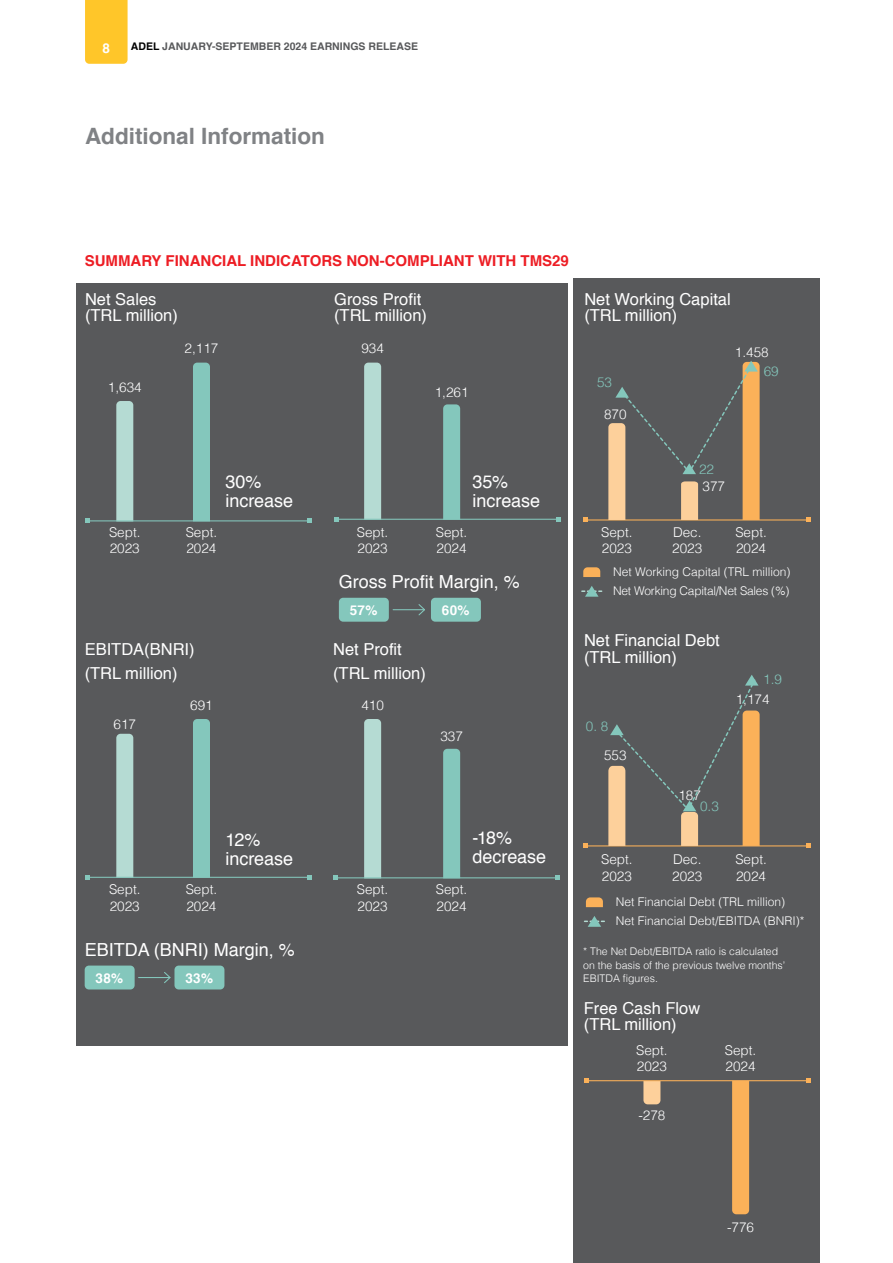
<style>
.page{position:relative;width:893px;height:1263px;background:#fff}
.page>*{position:absolute;margin:0;border:0;box-sizing:border-box;transform-origin:0 0}
.t1{font:700 22.5px "Helvetica";color:#808285}
.t2{font:18px/19.5px "Helvetica";color:#fff}
.t3{font:16.5px/16.5px "Helvetica";color:#fff}
.t4{font:700 15px "Helvetica";color:#ed1d24}
.t5{font:300 13.5px/16.2px "Helvetica";color:#fff}
.t6{font:300 13.5px "Helvetica";color:#84c7bc}
.t7{font:700 13.5px "Helvetica";letter-spacing:.025em;color:#fff}
.t8{font:300 12px/19px "Helvetica";color:#fff}
.t9{font:300 10.5px/13.5px "Helvetica";color:#fff}
.t10{font:700 10.5px "Helvetica";color:#58595b}
.s1{color:#000}
</style>
<div class="page">
<div style="left:76px;top:283px;width:491px;height:763px;background:#58595b"></div>
<div style="left:573px;top:279px;width:246px;height:984px;background:#58595b"></div>
<div style="left:116px;top:401px;width:17px;height:119px;background:#b5dbd3"></div>
<div style="left:193px;top:363px;width:17px;height:157px;background:#84c7bc"></div>
<div style="left:364px;top:719px;width:17px;height:158px;background:#b5dbd3"></div>
<div style="left:443px;top:749px;width:17px;height:128px;background:#84c7bc"></div>
<svg style="left:643px;top:1081px;width:17px;height:23px"></svg>
<div style="left:732px;top:1081px;width:17px;height:133px;background:#fbb159"></div>
<hr style="left:88px;top:520px;width:222px;height:1px;background:#84c7bc">
<svg style="left:86px;top:519px;width:4px;height:4px"></svg>
<svg style="left:308px;top:519px;width:4px;height:4px"></svg>
<hr style="left:336px;top:877px;width:222px;height:1px;background:#84c7bc">
<svg style="left:334px;top:876px;width:4px;height:4px"></svg>
<svg style="left:556px;top:876px;width:4px;height:4px"></svg>
<hr style="left:586px;top:1080px;width:222px;height:1px;background:#fbb159">
<svg style="left:584px;top:1078px;width:5px;height:5px"></svg>
<svg style="left:806px;top:1078px;width:5px;height:5px"></svg>
<hr style="left:586px;top:519px;width:222px;height:1px;background:#fbb159">
<svg style="left:584px;top:518px;width:4px;height:4px"></svg>
<svg style="left:806px;top:518px;width:5px;height:4px"></svg>
<hr style="left:586px;top:845px;width:222px;height:1px;background:#fbb159">
<svg style="left:584px;top:844px;width:4px;height:4px"></svg>
<svg style="left:806px;top:844px;width:5px;height:4px"></svg>
<svg style="left:608px;top:361px;width:152px;height:159px"></svg>
<svg style="left:608px;top:675px;width:152px;height:171px"></svg>
<div style="left:364px;top:363px;width:17px;height:156px;background:#b5dbd3"></div>
<div style="left:443px;top:404px;width:17px;height:115px;background:#84c7bc"></div>
<hr style="left:337px;top:519px;width:222px;height:1px;background:#84c7bc">
<svg style="left:335px;top:517px;width:4px;height:4px"></svg>
<svg style="left:557px;top:517px;width:4px;height:4px"></svg>
<hr style="left:393px;top:609px;width:32px;height:1px;background:#84c7bc">
<svg style="left:417px;top:604px;width:8px;height:12px"></svg>
<div style="left:339px;top:598px;width:50px;height:24px;background:#84c7bc;border-radius:4px"></div>
<div style="left:431px;top:598px;width:50px;height:24px;background:#84c7bc;border-radius:4px"></div>
<div style="left:116px;top:734px;width:17px;height:143px;background:#b5dbd3"></div>
<div style="left:193px;top:719px;width:17px;height:158px;background:#84c7bc"></div>
<hr style="left:87px;top:877px;width:222px;height:1px;background:#84c7bc">
<svg style="left:85px;top:875px;width:4px;height:4px"></svg>
<svg style="left:307px;top:875px;width:4px;height:4px"></svg>
<hr style="left:139px;top:977px;width:31px;height:1px;background:#84c7bc">
<svg style="left:164px;top:972px;width:7px;height:11px"></svg>
<div style="left:85px;top:965px;width:50px;height:24px;background:#84c7bc;border-radius:4px"></div>
<div style="left:174px;top:965px;width:50px;height:24px;background:#84c7bc;border-radius:4px"></div>
<svg style="left:583px;top:567px;width:17px;height:10px"></svg>
<svg style="left:582px;top:586px;width:20px;height:11px"></svg>
<svg style="left:586px;top:897px;width:17px;height:10px"></svg>
<svg style="left:584px;top:916px;width:20px;height:11px"></svg>
<div style="left:85px;top:0;width:43px;height:64px;background:#ffc629"></div>
<p class="t7" style="left:103px;top:37px;width:9px">8</p>
<p class="t10" style="left:131px;top:38px;width:289px"><span class="s1">ADEL</span> JANUARY-SEPTEMBER 2024 EARNINGS RELEASE</p>
<h1 class="t1" style="left:85px;top:118px;width:242px">Additional Information</h1>
<p class="t4" style="left:85px;top:249px;width:486px">SUMMARY FINANCIAL INDICATORS NON-COMPLIANT WITH TMS29</p>
<p class="t3" style="left:85px;top:291px;width:94px">Net Sales (TRL million)</p>
<p class="t3" style="left:334px;top:291px;width:94px">Gross Profit (TRL million)</p>
<p class="t3" style="left:584px;top:291px;width:148px">Net Working Capital (TRL million)</p>
<p class="t5" style="left:185px;top:339px;width:35px">2,117</p>
<p class="t5" style="left:361px;top:339px;width:24px">934</p>
<p class="t5" style="left:735px;top:343px;width:35px">1.458</p>
<p class="t5" style="left:108px;top:378px;width:35px">1,634</p>
<p class="t5" style="left:435px;top:383px;width:35px">1,261</p>
<p class="t6" style="left:597px;top:370px;width:17px">53</p>
<p class="t6" style="left:764px;top:359px;width:17px">69</p>
<p class="t5" style="left:604px;top:405px;width:24px">870</p>
<h2 class="t2" style="left:226px;top:472px;width:69px">30% increase</h2>
<h2 class="t2" style="left:473px;top:472px;width:69px">35% increase</h2>
<p class="t6" style="left:699px;top:458px;width:17px">22</p>
<p class="t5" style="left:702px;top:477px;width:24px">377</p>
<p class="t5" style="left:109px;top:523px;width:33px">Sept.<br>2023</p>
<p class="t5" style="left:186px;top:523px;width:33px">Sept.<br>2024</p>
<p class="t5" style="left:357px;top:523px;width:33px">Sept.<br>2023</p>
<p class="t5" style="left:436px;top:523px;width:33px">Sept.<br>2024</p>
<p class="t5" style="left:601px;top:523px;width:33px">Sept.<br>2023</p>
<p class="t5" style="left:672px;top:523px;width:32px">Dec.<br>2023</p>
<p class="t5" style="left:735px;top:523px;width:33px">Sept.<br>2024</p>
<h2 class="t2" style="left:339px;top:572px;width:183px">Gross Profit Margin, %</h2>
<p class="t7" style="left:350px;top:599px;width:29px">57%</p>
<p class="t7" style="left:442px;top:599px;width:29px">60%</p>
<p class="t8" style="left:613px;top:561px;width:179px">Net Working Capital (TRL million)<br>Net Working Capital/Net Sales (%)</p>
<p class="t3" style="left:85px;top:638px;width:112px;line-height:24px">EBITDA(BNRI) (TRL million)</p>
<p class="t3" style="left:333px;top:638px;width:94px;line-height:24px">Net Profit (TRL million)</p>
<p class="t3" style="left:584px;top:633px;width:137px">Net Financial Debt (TRL million)</p>
<p class="t6" style="left:763px;top:668px;width:20px">1.9</p>
<p class="t5" style="left:190px;top:696px;width:24px">691</p>
<p class="t5" style="left:361px;top:696px;width:24px">410</p>
<p class="t5" style="left:736px;top:690px;width:35px">1,174</p>
<p class="t5" style="left:114px;top:715px;width:24px">617</p>
<p class="t5" style="left:440px;top:727px;width:24px">337</p>
<p class="t6" style="left:586px;top:714px;width:24px">0. 8</p>
<p class="t5" style="left:604px;top:746px;width:24px">553</p>
<p class="t5" style="left:678px;top:786px;width:24px">187</p>
<p class="t6" style="left:700px;top:795px;width:20px">0.3</p>
<h2 class="t2" style="left:226px;top:830px;width:69px">12% increase</h2>
<h2 class="t2" style="left:473px;top:828px;width:75px">-18% decrease</h2>
<p class="t5" style="left:601px;top:850px;width:33px">Sept.<br>2023</p>
<p class="t5" style="left:672px;top:850px;width:32px">Dec.<br>2023</p>
<p class="t5" style="left:735px;top:850px;width:33px">Sept.<br>2024</p>
<p class="t5" style="left:109px;top:880px;width:33px">Sept.<br>2023</p>
<p class="t5" style="left:186px;top:880px;width:33px">Sept.<br>2024</p>
<p class="t5" style="left:357px;top:880px;width:33px">Sept.<br>2023</p>
<p class="t5" style="left:436px;top:880px;width:33px">Sept.<br>2024</p>
<p class="t8" style="left:616px;top:891px;width:190px">Net Financial Debt (TRL million)<br>Net Financial Debt/EBITDA (BNRI)*</p>
<h2 class="t2" style="left:85px;top:940px;width:212px">EBITDA (BNRI) Margin, %</h2>
<p class="t7" style="left:96px;top:967px;width:29px">38%</p>
<p class="t7" style="left:185px;top:967px;width:29px">33%</p>
<p class="t9" style="left:583px;top:944px;width:203px">* The Net Debt/EBITDA ratio is calculated on the basis of the previous twelve months’<br>EBITDA figures.</p>
<p class="t3" style="left:584px;top:1000px;width:118px">Free Cash Flow (TRL million)</p>
<p class="t5" style="left:636px;top:1041px;width:33px">Sept.<br>2023</p>
<p class="t5" style="left:725px;top:1041px;width:33px">Sept.<br>2024</p>
<p class="t5" style="left:638px;top:1106px;width:29px">-278</p>
<p class="t5" style="left:727px;top:1217px;width:29px">-776</p>
</div>
